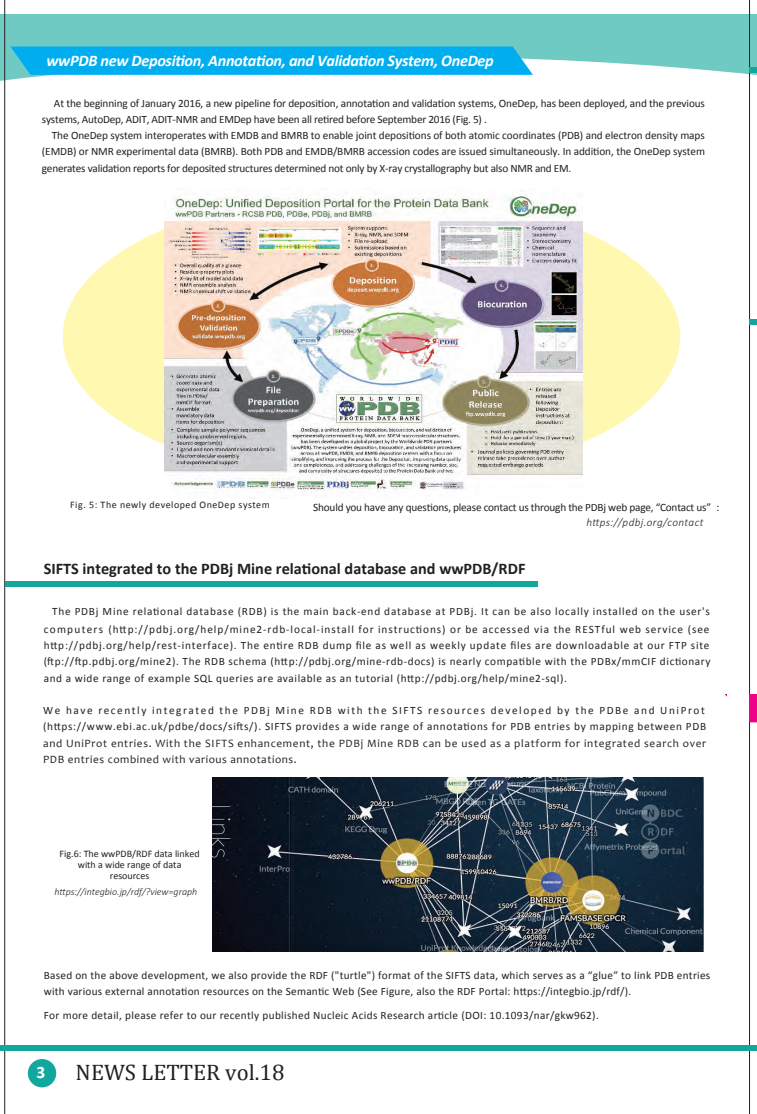
<style>
.page{position:relative;width:757px;height:1114px;background:#fff}
.page>*{position:absolute;margin:0;border:0;box-sizing:border-box;transform-origin:0 0}
.t1{font:22.5px "Cambria Math";color:#231f20}
.t2{font:700 17.5px "Calibri";color:#fff}
.t3{font:700 16.25px "Calibri";color:#231f20}
.t4{font:italic 700 16.25px "Calibri";letter-spacing:-.02em;color:#fff}
.t5{font:11.25px/16.2px "Calibri";letter-spacing:.03em;color:#231f20;text-align:justify}
.t6{font:11.25px/17.5px "Calibri";letter-spacing:.075em;color:#231f20;text-align:right}
.t7{font:11.25px/16.2px "Calibri";letter-spacing:-.01em;color:#231f20}
.t8{font:11.25px/16.2px "Calibri";letter-spacing:.14em;color:#231f20}
.t9{font:11.25px/16.2px "Candara";letter-spacing:.06em;color:#231f20}
.t10{font:11.25px "Calibri";letter-spacing:-.02em;color:#231f20}
.t11{font:italic 300 11.25px "Calibri";letter-spacing:.03em;color:#231f20}
.t12{font:10px/11.2px "Calibri";color:#231f20;text-align:center}
.t13{font:10px "Calibri";letter-spacing:.05em;color:#231f20}
.t14{font:italic 300 10px "Calibri";color:#231f20}
</style>
<div class="page">
<div style="left:0;top:14px;width:756px;height:1088px;background:#70cac4"></div>
<div style="left:0;top:57px;width:756px;height:1057px;background:#fff"></div>
<hr style="left:5px;top:0;width:1px;height:1114px;background:#231f20">
<hr style="left:749px;top:0;width:1px;height:1114px;background:#231f20">
<div style="left:0;top:1046px;width:756px;height:5px;background:#12a79d"></div>
<div style="left:28px;top:1059px;width:28px;height:28px;background:#12a79d;border-radius:50%"></div>
<svg style="left:10px;top:46px;width:522px;height:29px;background:#07b0ec"></svg>
<div style="left:5px;top:581px;width:532px;height:6px;background:#12a79d"></div>
<div style="left:63px;top:191px;width:616px;height:291px;background:#fff8b0;border-radius:50%"></div>
<img style="left:164px;top:188px;width:418px;height:310px">
<img style="left:212px;top:777px;width:491px;height:174px">
<svg style="left:749px;top:68px;width:7px;height:5px"></svg>
<svg style="left:749px;top:319px;width:7px;height:5px"></svg>
<svg style="left:724px;top:694px;width:32px;height:28px"></svg>
<div style="left:727px;top:686px;width:21px;height:37px;background:#fff"></div>
<h3 class="t4" style="left:46px;top:50px;width:448px">wwPDB new Deposition, Annotation, and Validation System, OneDep</h3>
<p class="t7" style="left:42px;top:95px;width:664px;text-indent:12px">At the beginning of January 2016, a new pipeline for deposition, annotation and validation systems, OneDep, has been deployed, and the previous systems, AutoDep, ADIT, ADIT-NMR and EMDep have been all retired before September 2016 (Fig. 5) .</p>
<p class="t5" style="left:42px;top:127px;width:664px;text-indent:10px">The OneDep system interoperates with EMDB and BMRB to enable joint depositions of both atomic coordinates (PDB) and electron density maps (EMDB) or NMR experimental data (BMRB). Both PDB and EMDB/BMRB accession codes are issued simultaneously. In addition, the OneDep system generates validation reports for deposited structures determined not only by X-ray crystallography but also NMR and EM.</p>
<p class="t13" style="left:70px;top:498px;width:201px">Fig. 5: The newly developed OneDep system</p>
<p class="t10" style="left:313px;top:500px;width:407px">Should you have any questions, please contact us through the PDBj web page, “Contact us” :</p>
<p class="t11" style="left:586px;top:515px;width:118px">https://pdbj.org/contact</p>
<h3 class="t3" style="left:44px;top:558px;width:483px">SIFTS integrated to the PDBj Mine relational database and wwPDB/RDF</h3>
<p class="t6" style="left:44px;top:603px;width:667px">The PDBj Mine relational database (RDB) is the main back-end database at PDBj. It can be also locally installed on the user's computers (http://pdbj.org/help/mine2-rdb-local-install for instructions) or be accessed via the RESTful web service (see</p>
<p class="t5" style="left:44px;top:637px;width:668px">http://pdbj.org/help/rest-interface). The entire RDB dump file as well as weekly update files are downloadable at our FTP site (ftp://ftp.pdbj.org/mine2). The RDB schema (http://pdbj.org/mine-rdb-docs) is nearly compatible with the PDBx/mmCIF dictionary and a wide range of example SQL queries are available as an tutorial (http://pdbj.org/help/mine2-sql).</p>
<p class="t8" style="left:43px;top:702px;width:664px">We have recently integrated the PDBj Mine RDB with the SIFTS resources developed by the PDBe and UniProt (https://www.ebi.ac.uk/pdbe/docs/sifts/). SIFTS provides a wide range of annotations for PDB entries by mapping between PDB</p>
<p class="t9" style="left:43px;top:735px;width:664px">and UniProt entries. With the SIFTS enhancement, the PDBj Mine RDB can be used as a platform for integrated search over<br>PDB entries combined with various annotations.</p>
<p class="t12" style="left:60px;top:848px;width:141px">Fig.6: The wwPDB/RDF data linked with a wide range of data resources</p>
<p class="t14" style="left:54px;top:885px;width:144px">https://integbio.jp/rdf/?view=graph</p>
<p class="t5" style="left:44px;top:967px;width:667px">Based on the above development, we also provide the RDF ("turtle") format of the SIFTS data, which serves as a “glue” to link PDB entries with various external annotation resources on the Semantic Web (See Figure, also the RDF Portal: https://integbio.jp/rdf/).</p>
<p class="t5" style="left:44px;top:1007px;width:556px">For more detail, please refer to our recently published Nucleic Acids Research article (DOI: 10.1093/nar/gkw962).</p>
<h2 class="t2" style="left:37px;top:1060px;width:10px">3</h2>
<h1 class="t1" style="left:76px;top:1059px;width:210px">NEWS LETTER vol.18</h1>
</div>
